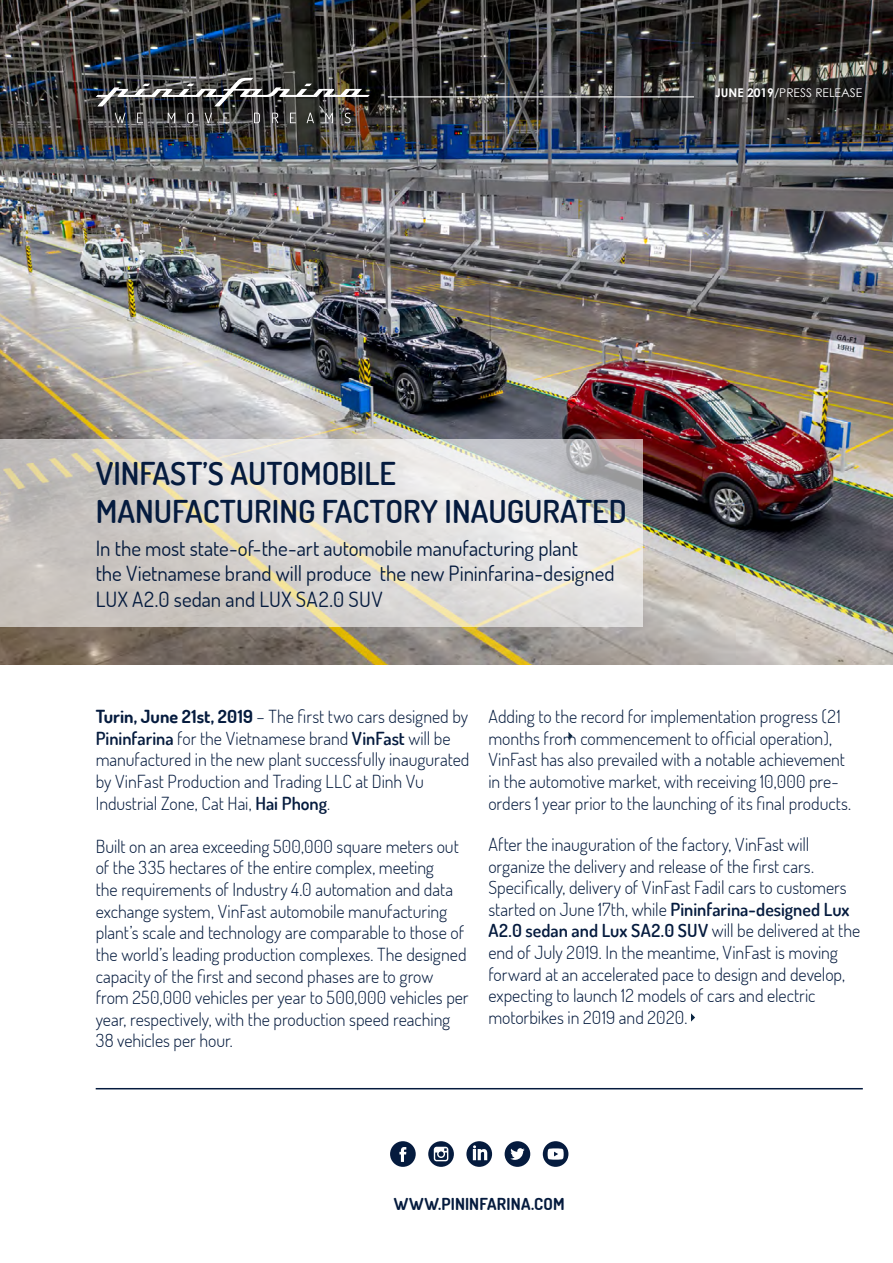
<style>
.page{position:relative;width:893px;height:1263px;background:#fff}
.page>*{position:absolute;margin:0;border:0;box-sizing:border-box;transform-origin:0 0}
.t1{font:600 31.5px/37.8px "Terminal Dosis";color:#051b3e}
.t2{font:21px/25.2px "Terminal Dosis";letter-spacing:-.005em;color:#051b3e}
.t3{font:300 18px/21.6px "Terminal Dosis";letter-spacing:-.005em;color:#051b3e}
.t4{font:700 16.5px "Terminal Dosis";letter-spacing:.01em;color:#051b3e}
.t5{font:12px "Century Gothic";color:#fff}
.s1{font-weight:700}
.s2{font-weight:600}
</style>
<div class="page">
<img style="left:0;top:0;width:893px;height:664px">
<svg style="left:0;top:439px;width:642px;height:188px;background:#d7d4cf"></svg>
<svg style="left:568px;top:732px;width:5px;height:8px"></svg>
<svg style="left:691px;top:1013px;width:4px;height:8px"></svg>
<svg style="left:115px;top:113px;width:10px;height:10px"></svg>
<svg style="left:137px;top:113px;width:6px;height:10px"></svg>
<svg style="left:168px;top:113px;width:7px;height:10px"></svg>
<svg style="left:187px;top:113px;width:6px;height:10px"></svg>
<svg style="left:205px;top:113px;width:7px;height:10px"></svg>
<svg style="left:223px;top:113px;width:6px;height:10px"></svg>
<svg style="left:254px;top:113px;width:6px;height:10px"></svg>
<svg style="left:272px;top:113px;width:6px;height:10px"></svg>
<svg style="left:290px;top:113px;width:6px;height:10px"></svg>
<svg style="left:307px;top:113px;width:7px;height:10px"></svg>
<svg style="left:325px;top:113px;width:8px;height:10px"></svg>
<svg style="left:345px;top:113px;width:6px;height:10px"></svg>
<img style="left:96px;top:78px;width:274px;height:28px">
<hr style="left:388px;top:96px;width:306px;height:1px;background:#fff">
<hr style="left:96px;top:1088px;width:767px;height:1px;background:#051b3e">
<svg style="left:390px;top:1141px;width:26px;height:26px"></svg>
<svg style="left:428px;top:1141px;width:26px;height:26px"></svg>
<svg style="left:466px;top:1141px;width:26px;height:26px"></svg>
<svg style="left:505px;top:1141px;width:25px;height:26px"></svg>
<svg style="left:543px;top:1141px;width:25px;height:26px"></svg>
<p class="t5" style="left:715px;top:85px;width:149px"><span class="s1">JUNE 2019</span>/PRESS RELEASE</p>
<h1 class="t1" style="left:96px;top:453px;width:533px">VINFAST’S AUTOMOBILE<br>MANUFACTURING FACTORY INAUGURATED</h1>
<p class="t2" style="left:96px;top:535px;width:520px">In the most state-of-the-art automobile manufacturing plant<br>the Vietnamese brand will produce the new Pininfarina-designed<br>LUX A2.0 sedan and LUX SA2.0 SUV</p>
<p class="t3" style="left:96px;top:705px;width:375px"><span class="s1">Turin, June 21st, 2019</span> – The first two cars designed by <span class="s2">Pininfarina</span> for the Vietnamese brand <span class="s2">VinFast</span> will be manufactured in the new plant successfully inaugurated by VinFast Production and Trading LLC at Dinh Vu Industrial Zone, Cat Hai, <span class="s2">Hai Phong</span>.</p>
<p class="t3" style="left:96px;top:835px;width:374px">Built on an area exceeding 500,000 square meters out of the 335 hectares of the entire complex, meeting<br>the requirements of Industry 4.0 automation and data exchange system, VinFast automobile manufacturing plant’s scale and technology are comparable to those of the world’s leading production complexes. The designed capacity of the first and second phases are to grow from 250,000 vehicles per year to 500,000 vehicles per year, respectively, with the production speed reaching 38 vehicles per hour.</p>
<p class="t3" style="left:488px;top:705px;width:364px">Adding to the record for implementation progress (21 months from commencement to official operation), VinFast has also prevailed with a notable achievement in the automotive market, with receiving 10,000 pre&shy;orders 1 year prior to the launching of its final products.</p>
<p class="t3" style="left:488px;top:833px;width:373px">After the inauguration of the factory, VinFast will organize the delivery and release of the first cars.<br>Specifically, delivery of VinFast Fadil cars to customers started on June 17th, while <span class="s2">Pininfarina-designed Lux A2.0 sedan and Lux SA2.0 SUV</span> will be delivered at the end of July 2019. In the meantime, VinFast is moving forward at an accelerated pace to design and develop, expecting to launch 12 models of cars and electric motorbikes in 2019 and 2020.</p>
<p class="t4" style="left:394px;top:1193px;width:172px">WWW.PININFARINA.COM</p>
</div>
